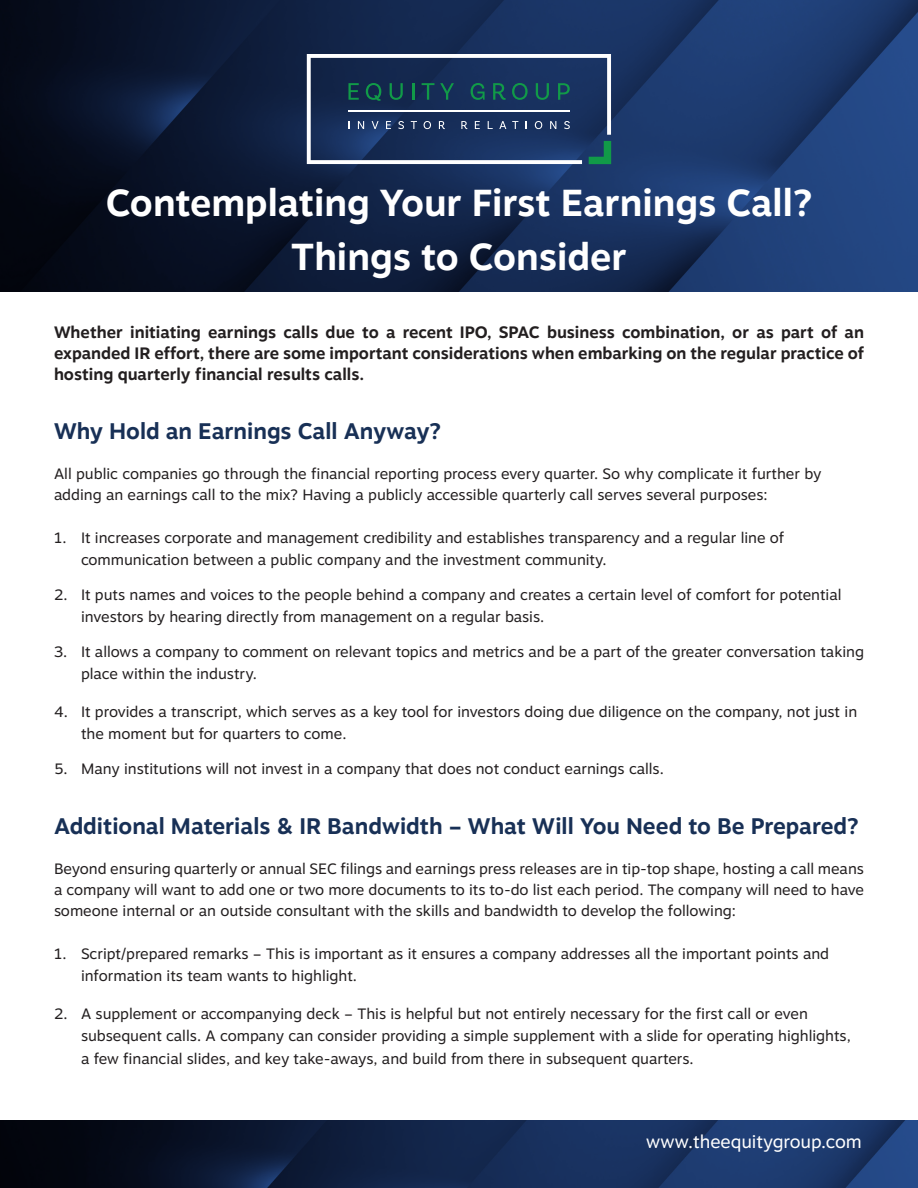
<style>
.page{position:relative;width:918px;height:1188px;background:#fff}
.page>*{position:absolute;margin:0;border:0;box-sizing:border-box;transform-origin:0 0}
.t1{font:700 37.5px/54px "Motiva Sans";color:#fff;text-align:center}
.t2{font:700 22.5px "Motiva Sans";color:#183056}
.t3{font:18px "Motiva Sans";color:#fff}
.t4{font:700 16.5px/21px "Motiva Sans";color:#231f20;text-align:justify}
.t5{font:15px/22.5px "Motiva Sans";color:#231f20}
</style>
<div class="page">
<img style="left:0;top:1120px;width:918px;height:68px">
<img style="left:0;top:0;width:918px;height:292px">
<svg style="left:307px;top:54px;width:304px;height:110px;background:#314a6d"></svg>
<p class="t1" style="left:106px;top:175px;width:708px">Contemplating Your First Earnings Call?<br>Things to Consider</p>
<p class="t4" style="left:54px;top:321px;width:812px">Whether initiating earnings calls due to a recent IPO, SPAC business combination, or as part of an expanded IR effort, there are some important considerations when embarking on the regular practice of hosting quarterly financial results calls.</p>
<p class="t2" style="left:54px;top:414px;width:389px">Why Hold an Earnings Call Anyway?</p>
<p class="t5" style="left:54px;top:463px;width:769px;line-height:21px">All public companies go through the financial reporting process every quarter. So why complicate it further by adding an earnings call to the mix? Having a publicly accessible quarterly call serves several purposes:</p>
<p class="t5" style="left:81px;top:526px;width:705px;text-indent:-27px">1. It increases corporate and management credibility and establishes transparency and a regular line of communication between a public company and the investment community.</p>
<p class="t5" style="left:81px;top:583px;width:762px;text-indent:-27px">2. It puts names and voices to the people behind a company and creates a certain level of comfort for potential investors by hearing directly from management on a regular basis.</p>
<p class="t5" style="left:81px;top:640px;width:784px;text-indent:-27px">3. It allows a company to comment on relevant topics and metrics and be a part of the greater conversation taking place within the industry.</p>
<p class="t5" style="left:81px;top:700px;width:778px;text-indent:-27px">4. It provides a transcript, which serves as a key tool for investors doing due diligence on the company, not just in the moment but for quarters to come.</p>
<p class="t5" style="left:54px;top:757px;width:611px">5. Many institutions will not invest in a company that does not conduct earnings calls.</p>
<p class="t2" style="left:54px;top:809px;width:806px">Additional Materials &amp; IR Bandwidth – What Will You Need to Be Prepared?</p>
<p class="t5" style="left:54px;top:858px;width:811px;line-height:21px;text-align:justify">Beyond ensuring quarterly or annual SEC filings and earnings press releases are in tip-top shape, hosting a call means a company will want to add one or two more documents to its to-do list each period. The company will need to have someone internal or an outside consultant with the skills and bandwidth to develop the following:</p>
<p class="t5" style="left:81px;top:942px;width:750px;text-indent:-27px">1. Script/prepared remarks – This is important as it ensures a company addresses all the important points and information its team wants to highlight.</p>
<p class="t5" style="left:81px;top:1002px;width:771px;text-indent:-27px">2. A supplement or accompanying deck – This is helpful but not entirely necessary for the first call or even subsequent calls. A company can consider providing a simple supplement with a slide for operating highlights, a few financial slides, and key take-aways, and build from there in subsequent quarters.</p>
<p class="t3" style="left:646px;top:1128px;width:217px">www.theequitygroup.com</p>
</div>
